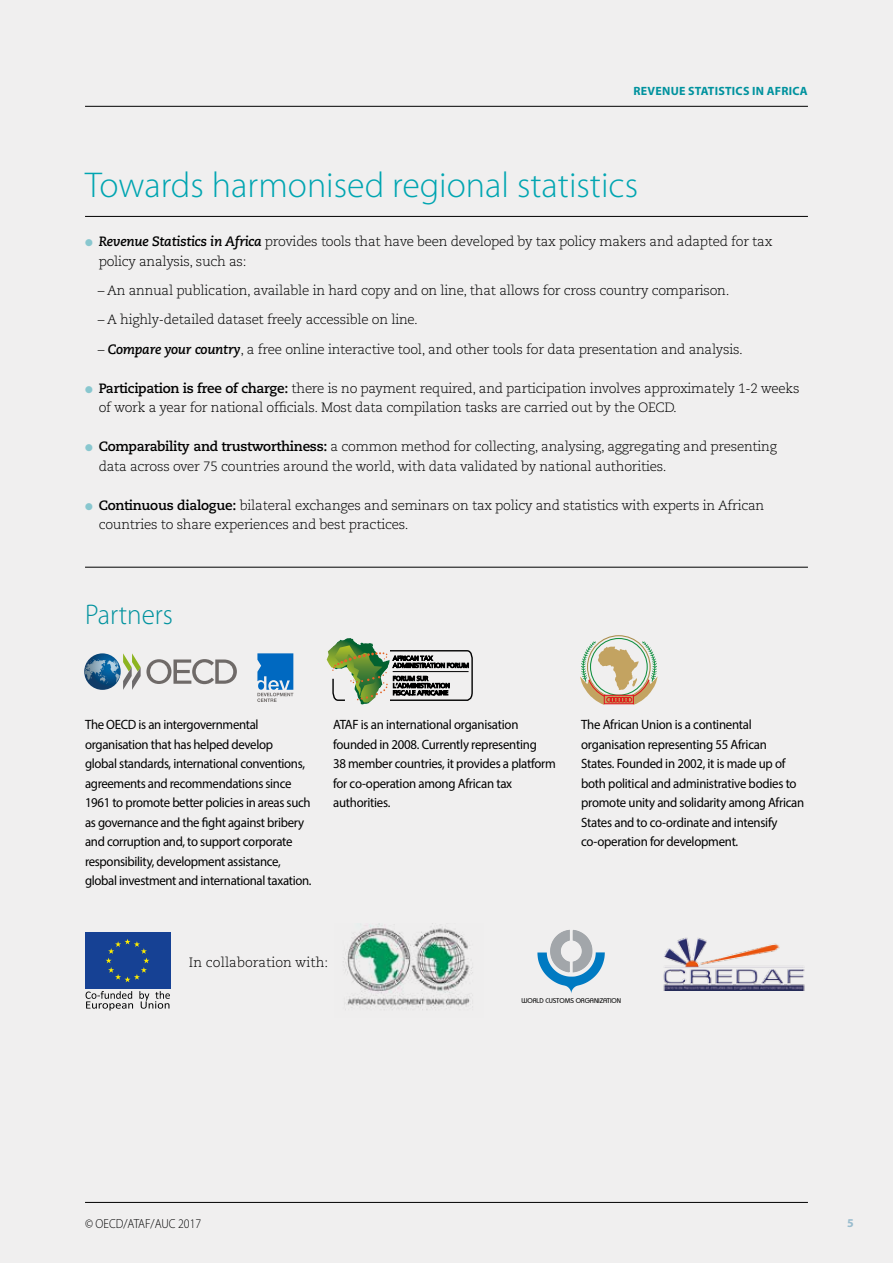
<style>
.page{position:relative;width:893px;height:1263px;background:#f0efef}
.page>*{position:absolute;margin:0;border:0;box-sizing:border-box;transform-origin:0 0}
.t1{font:300 36px "Myriad Pro";color:#00a5b1}
.t2{font:300 28.5px "Myriad Pro";color:#00929e;scale:.95 1}
.t3{font:300 13.5px/19.5px "Caecilia LT Pro 45";letter-spacing:-.02em;color:#000}
.t4{font:13.5px/19.5px "Myriad Pro";letter-spacing:-.025em;color:#000;scale:.95 1}
.t5{font:300 13.5px "Caecilia LT Pro 45";color:#000}
.t6{font:300 13.05px "Myriad Pro";color:#000;scale:.9 1}
.t7{font:700 12px "Myriad Pro";letter-spacing:.02em;color:#00929e}
.t8{font:700 12px "Myriad Pro";color:#99bcce}
.t9{font:500 6.9px "Bauhaus IT Cby BT";letter-spacing:-.01em;color:#000}
.s1{color:#89c7cf}
.s2{font-family:"Caecilia LT Pro 76";font-weight:700;font-style:italic}
.s3{font-family:"Caecilia LT Pro 75";font-weight:700}
</style>
<div class="page">
<hr style="left:85px;top:106px;width:723px;height:1px;background:#000">
<hr style="left:85px;top:216px;width:723px;height:1px;background:#000">
<svg style="left:327px;top:638px;width:146px;height:66px"></svg>
<hr style="left:393px;top:671px;width:76px;height:1px;background:#000">
<svg style="left:84px;top:653px;width:37px;height:37px"></svg>
<svg style="left:123px;top:653px;width:114px;height:37px"></svg>
<svg style="left:257px;top:653px;width:36px;height:49px"></svg>
<svg style="left:580px;top:641px;width:78px;height:64px"></svg>
<hr style="left:85px;top:1202px;width:723px;height:1px;background:#000">
<img style="left:343px;top:924px;width:130px;height:86px">
<img style="left:663px;top:937px;width:142px;height:54px">
<svg style="left:537px;top:930px;width:68px;height:63px"></svg>
<div style="left:85px;top:932px;width:85px;height:57px;background:#164194"></div>
<svg style="left:106px;top:939px;width:43px;height:43px"></svg>
<svg style="left:86px;top:991px;width:84px;height:19px"></svg>
<hr style="left:85px;top:567px;width:723px;height:1px;background:#000">
<p class="t7" style="left:633px;top:84px;width:176px">REVENUE STATISTICS IN AFRICA</p>
<h1 class="t1" style="left:85px;top:163px;width:555px">Towards harmonised regional statistics</h1>
<p class="t3" style="left:99px;top:232px;width:675px;text-indent:-14px"><span class="s1">●</span> <span class="s2">Revenue Statistics in Africa</span> provides tools that have been developed by tax policy makers and adapted for tax policy analysis, such as:</p>
<p class="t3" style="left:98px;top:280px;width:633px">– An annual publication, available in hard copy and on line, that allows for cross country comparison.</p>
<p class="t3" style="left:98px;top:310px;width:322px">– A highly-detailed dataset freely accessible on line.</p>
<p class="t3" style="left:98px;top:339px;width:646px">– <span class="s2">Compare your country</span>, a free online interactive tool, and other tools for data presentation and analysis.</p>
<p class="t3" style="left:99px;top:378px;width:702px;text-indent:-14px"><span class="s1">●</span> <span class="s3">Participation is free of charge:</span> there is no payment required, and participation involves approximately 1-2 weeks of work a year for national officials. Most data compilation tasks are carried out by the OECD.</p>
<p class="t3" style="left:99px;top:436px;width:680px;text-indent:-14px"><span class="s1">●</span> <span class="s3">Comparability and trustworthiness:</span> a common method for collecting, analysing, aggregating and presenting data across over 75 countries around the world, with data validated by national authorities.</p>
<p class="t3" style="left:99px;top:495px;width:667px;text-indent:-14px"><span class="s1">●</span> <span class="s3">Continuous dialogue:</span> bilateral exchanges and seminars on tax policy and statistics with experts in African countries to share experiences and best practices.</p>
<h2 class="t2" style="left:85px;top:597px;width:94px">Partners</h2>
<p class="t4" style="left:85px;top:715px;width:240px">The OECD is an intergovernmental organisation that has helped develop<br>global standards, international conventions, agreements and recommendations since 1961 to promote better policies in areas such as governance and the fight against bribery and corruption and, to support corporate responsibility, development assistance, global investment and international taxation.</p>
<p class="t4" style="left:333px;top:715px;width:236px">ATAF is an international organisation founded in 2008. Currently representing<br>38 member countries, it provides a platform for co-operation among African tax authorities.</p>
<p class="t4" style="left:581px;top:715px;width:236px">The African Union is a continental organisation representing 55 African<br>States. Founded in 2002, it is made up of both political and administrative bodies to promote unity and solidarity among African States and to co-ordinate and intensify co-operation for development.</p>
<p class="t5" style="left:189px;top:954px;width:141px">In collaboration with:</p>
<p class="t9" style="left:522px;top:996px;width:101px">WORLD CUSTOMS ORGANIZATION</p>
<p class="t6" style="left:85px;top:1216px;width:131px">© OECD/ATAF/AUC 2017</p>
<p class="t8" style="left:847px;top:1215px;width:8px">5</p>
</div>
